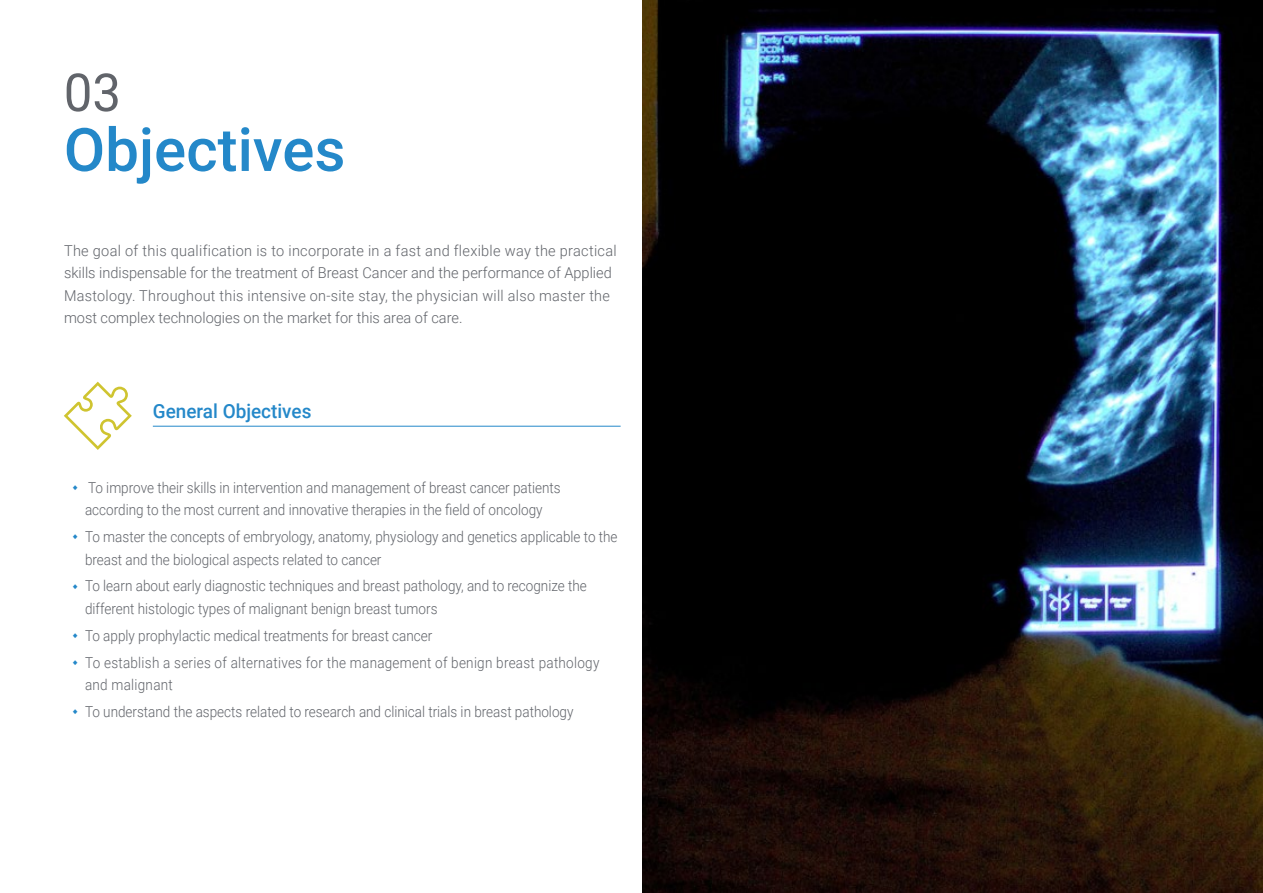
<style>
.page{position:relative;width:1263px;height:893px;background:#fff}
.page>*{position:absolute;margin:0;border:0;box-sizing:border-box;transform-origin:0 0}
.t1{font:500 60px "Roboto";color:#2488c9}
.t2{font:52.5px "Roboto";color:#61646a}
.t3{font:500 19.5px "Roboto";color:#2488c9}
.t4{font:300 15px/22.5px "Roboto";color:#61646a;scale:.9 1}
.t5{font:300 15px/22.5px "Roboto";color:#61646a}
.t6{font:300 15px/26.7px "Roboto";letter-spacing:.02em;color:#61646a;scale:.9 1}
</style>
<div class="page">
<img style="left:642px;top:0;width:621px;height:893px">
<hr style="left:153px;top:426px;width:468px;height:1px;background:#2488c9">
<svg style="left:64px;top:382px;width:68px;height:68px"></svg>
<h2 class="t2" style="left:64px;top:56px;width:59px">03</h2>
<h1 class="t1" style="left:64px;top:108px;width:283px">Objectives</h1>
<p class="t5" style="left:64px;top:239px;width:554px">The goal of this qualification is to incorporate in a fast and flexible way the practical skills indispensable for the treatment of Breast Cancer and the performance of Applied Mastology. Throughout this intensive on-site stay, the physician will also master the most complex technologies on the market for this area of care.</p>
<h3 class="t3" style="left:153px;top:397px;width:160px">General Objectives</h3>
<p class="t4" style="left:85px;top:476px;width:530px">To improve their skills in intervention and management of breast cancer patients according to the most current and innovative therapies in the field of oncology</p>
<p class="t4" style="left:85px;top:525px;width:593px">To master the concepts of embryology, anatomy, physiology and genetics applicable to the breast and the biological aspects related to cancer</p>
<p class="t4" style="left:85px;top:574px;width:559px">To learn about early diagnostic techniques and breast pathology, and to recognize the different histologic types of malignant benign breast tumors</p>
<p class="t6" style="left:85px;top:621px;width:573px">To apply prophylactic medical treatments for breast cancer<br>To establish a series of alternatives for the management of benign breast pathology</p>
<p class="t4" style="left:85px;top:671px;width:544px;line-height:26.7px">and malignant<br>To understand the aspects related to research and clinical trials in breast pathology</p>
</div>
